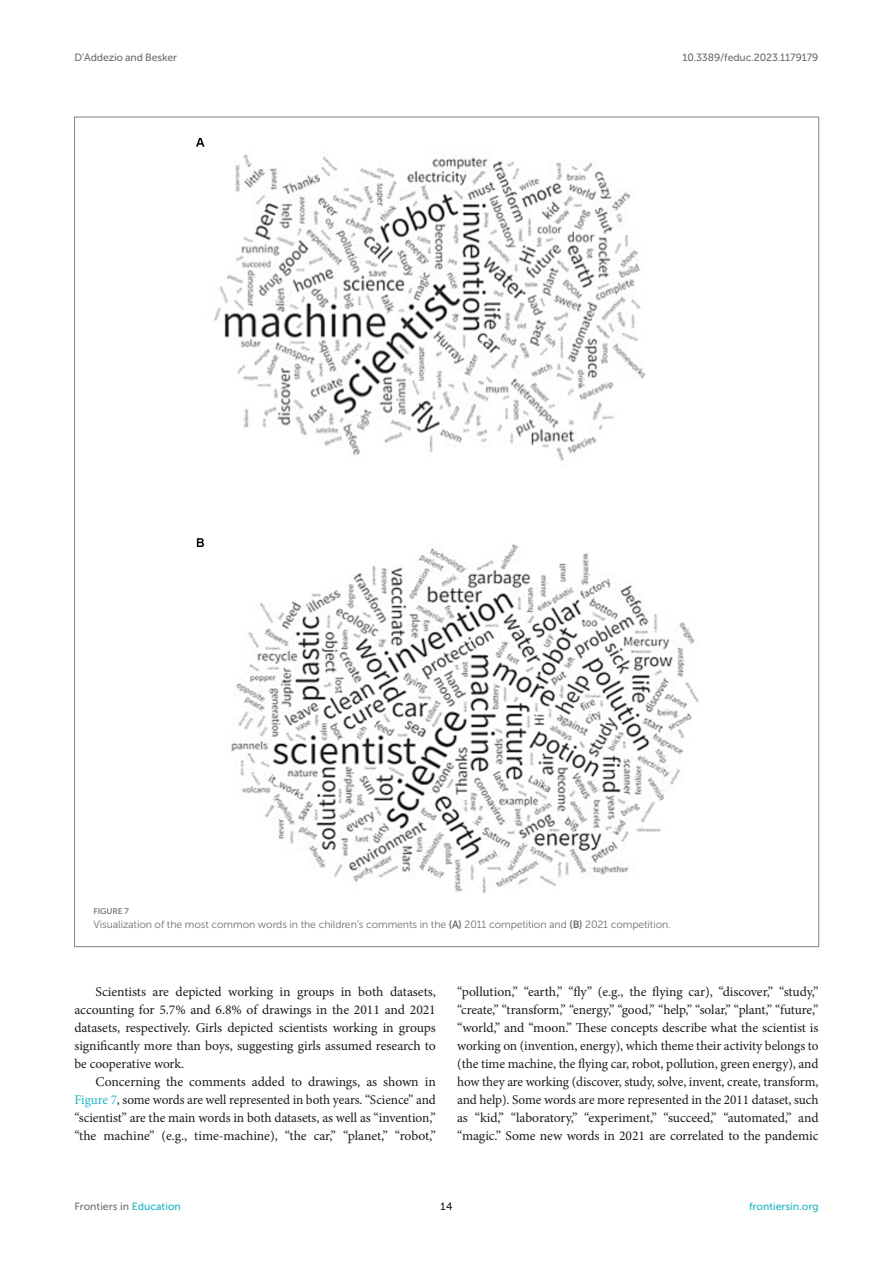
<style>
.page{position:relative;width:893px;height:1263px;background:#fff}
.page>*{position:absolute;margin:0;border:0;box-sizing:border-box;transform-origin:0 0}
.TEXT{font:13.5px/18px "Minion Pro";letter-spacing:-.01em;color:#1b1c1b;text-align:justify}
.FIG_LEG{font:10.5px "Museo Sans 300";letter-spacing:-.01em;color:#706f70}
.t1{font:10.5px "Museo Sans 500";letter-spacing:-.015em;color:#706f70}
.t2{font:10.5px "Museo Sans 500";color:#1db5c3}
.t3{font:10.5px "Museo Sans 500";color:#1b1c1b}
.FIG_HD{font:8.25px "Museo Sans 700";letter-spacing:-.01em;color:#7e7f7f}
.s1{font-family:"Museo Sans 700"}
.s2{color:#1db5c3}
</style>
<div class="page">
<img style="left:196px;top:137px;width:503px;height:757px">
<p class="t1" style="left:74px;top:51px;width:104px">D’Addezio and Besker</p>
<p class="t1" style="left:682px;top:51px;width:138px">10.3389/feduc.2023.1179179</p>
<p class="FIG_HD" style="left:94px;top:907px;width:37px">FIGURE 7</p>
<p class="FIG_LEG" style="left:94px;top:918px;width:579px">Visualization of the most common words in the children’s comments in the <span class="s1">(A)</span> 2011 competition and <span class="s1">(B)</span> 2021 competition.</p>
<p class="TEXT" style="left:74px;top:983px;width:363px;text-indent:21px">Scientists are depicted working in groups in both datasets, accounting for 5.7% and 6.8% of drawings in the 2011 and 2021 datasets, respectively. Girls depicted scientists working in groups significantly more than boys, suggesting girls assumed research to be cooperative work.</p>
<p class="TEXT" style="left:74px;top:1073px;width:363px;text-indent:21px">Concerning the comments added to drawings, as shown in <span class="s2">Figure 7</span>, some words are well represented in both years. “Science” and “scientist” are the main words in both datasets, as well as “invention,” “the machine” (e.g., time-machine), “the car,” “planet,” “robot,”</p>
<p class="TEXT" style="left:457px;top:983px;width:363px">“pollution,” “earth,” “fly” (e.g., the flying car), “discover,” “study,” “create,” “transform,” “energy,” “good,” “help,” “solar,” “plant,” “future,” “world,” and “moon.” These concepts describe what the scientist is working on (invention, energy), which theme their activity belongs to (the time machine, the flying car, robot, pollution, green energy), and how they are working (discover, study, solve, invent, create, transform, and help). Some words are more represented in the 2011 dataset, such as “kid,” “laboratory,” “experiment,” “succeed,” “automated,” and “magic.” Some new words in 2021 are correlated to the pandemic</p>
<p class="t1" style="left:74px;top:1200px;width:108px">Frontiers in <span class="s2">Education</span></p>
<p class="t3" style="left:441px;top:1200px;width:13px">14</p>
<p class="t2" style="left:749px;top:1200px;width:71px">frontiersin.org</p>
</div>
